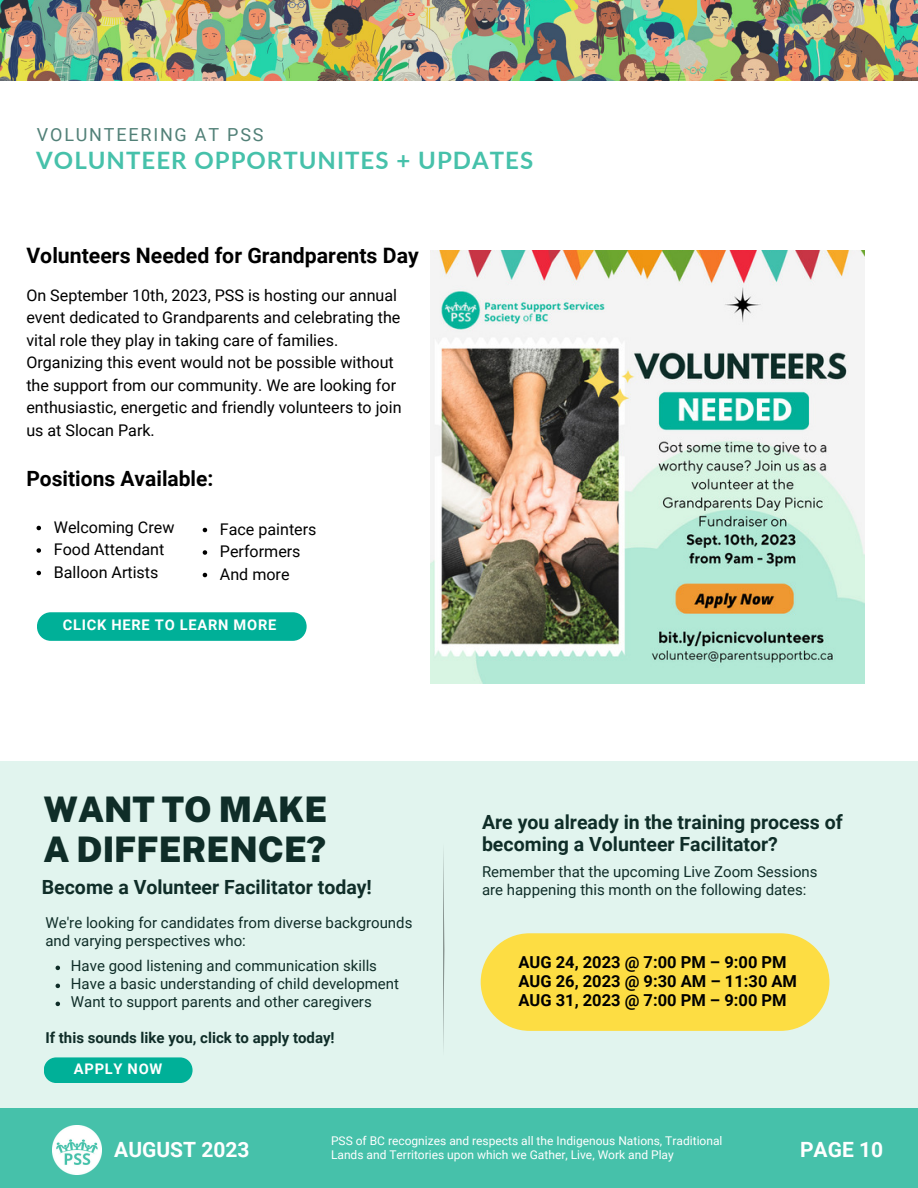
<style>
.page{position:relative;width:918px;height:1188px;background:#fff}
.page>*{position:absolute;margin:0;border:0;box-sizing:border-box;transform-origin:0 0}
.t1{font:900 35.25px/39.3px "Public Sans";color:#0f2d28}
.t2{font:700 24px "Lato";letter-spacing:.04em;color:#46c1aa}
.t3{font:700 21.3px "Roboto";color:#000}
.t4{font:700 21px "Roboto";color:#000}
.t5{font:700 21px "Roboto";color:#fff}
.t6{font:700 19.5px/21.5px "Roboto";color:#0f2d28}
.t7{font:18px "Roboto";letter-spacing:.1em;color:#518077}
.t8{font:700 16.5px/19.2px "Roboto";color:#000}
.t9{font:16.05px/22.5px "Roboto";color:#000}
.t10{font:15px/18px "Roboto";color:#0f2d28}
.t11{font:700 15px "Roboto";color:#0f2d28}
.t12{font:700 14.7px "Roboto";letter-spacing:.05em;color:#fff}
.t13{font:12px/14px "Roboto";color:#fff}
</style>
<div class="page">
<img style="left:0;top:0;width:918px;height:80px">
<div style="left:0;top:1107px;width:918px;height:81px;background:#46c1aa"></div>
<img style="left:52px;top:1125px;width:50px;height:50px">
<div style="left:0;top:762px;width:918px;height:346px;background:#e1f4ee"></div>
<div style="left:44px;top:1057px;width:149px;height:26px;background:#00b098;border-radius:13px"></div>
<svg style="left:444px;top:924px;width:1px;height:51px"></svg>
<img style="left:431px;top:251px;width:433px;height:433px">
<svg style="left:56px;top:966px;width:4px;height:4px"></svg>
<svg style="left:56px;top:984px;width:4px;height:4px"></svg>
<svg style="left:56px;top:1002px;width:4px;height:4px"></svg>
<svg style="left:37px;top:526px;width:4px;height:4px"></svg>
<svg style="left:37px;top:548px;width:4px;height:5px"></svg>
<svg style="left:37px;top:571px;width:4px;height:4px"></svg>
<div style="left:37px;top:612px;width:270px;height:29px;background:#00b098;border-radius:14px"></div>
<svg style="left:203px;top:528px;width:4px;height:4px"></svg>
<svg style="left:203px;top:550px;width:4px;height:5px"></svg>
<svg style="left:203px;top:573px;width:4px;height:4px"></svg>
<div style="left:481px;top:933px;width:348px;height:98px;background:#fddd43;border-radius:49px"></div>
<p class="t7" style="left:37px;top:122px;width:228px">VOLUNTEERING AT PSS</p>
<h2 class="t2" style="left:36px;top:142px;width:498px">VOLUNTEER OPPORTUNITES + UPDATES</h2>
<h3 class="t3" style="left:26px;top:241px;width:394px">Volunteers Needed for Grandparents Day</h3>
<p class="t9" style="left:26px;top:283px;width:377px">On September 10th, 2023, PSS is hosting our annual event dedicated to Grandparents and celebrating the vital role they play in taking care of families.<br>Organizing this event would not be possible without the support from our community. We are looking for enthusiastic, energetic and friendly volunteers to join us at Slocan Park.</p>
<h3 class="t4" style="left:26px;top:464px;width:189px">Positions Available:</h3>
<p class="t9" style="left:54px;top:515px;width:122px">Welcoming Crew<br>Food Attendant<br>Balloon Artists</p>
<p class="t9" style="left:220px;top:517px;width:98px">Face painters<br>Performers<br>And more</p>
<p class="t12" style="left:63px;top:615px;width:215px">CLICK HERE TO LEARN MORE</p>
<h1 class="t1" style="left:44px;top:788px;width:285px">WANT TO MAKE<br>A DIFFERENCE?</h1>
<p class="t6" style="left:42px;top:876px;width:332px">Become a Volunteer Facilitator today!</p>
<p class="t10" style="left:45px;top:913px;width:369px">We're looking for candidates from diverse backgrounds and varying perspectives who:</p>
<p class="t10" style="left:71px;top:956px;width:330px">Have good listening and communication skills<br>Have a basic understanding of child development<br>Want to support parents and other caregivers</p>
<p class="t11" style="left:45px;top:1027px;width:291px">If this sounds like you, click to apply today!</p>
<p class="t12" style="left:74px;top:1059px;width:90px">APPLY NOW</p>
<p class="t6" style="left:482px;top:811px;width:362px">Are you already in the training process of becoming a Volunteer Facilitator?</p>
<p class="t10" style="left:482px;top:862px;width:337px">Remember that the upcoming Live Zoom Sessions are happening this month on the following dates:</p>
<p class="t8" style="left:519px;top:952px;width:280px">AUG 24, 2023 @ 7:00 PM – 9:00 PM<br>AUG 26, 2023 @ 9:30 AM – 11:30 AM<br>AUG 31, 2023 @ 7:00 PM – 9:00 PM</p>
<h3 class="t5" style="left:114px;top:1134px;width:137px">AUGUST 2023</h3>
<p class="t13" style="left:331px;top:1133px;width:393px">PSS of BC recognizes and respects all the Indigenous Nations, Traditional<br>Lands and Territories upon which we Gather, Live, Work and Play</p>
<h3 class="t5" style="left:800px;top:1135px;width:85px">PAGE 10</h3>
</div>
